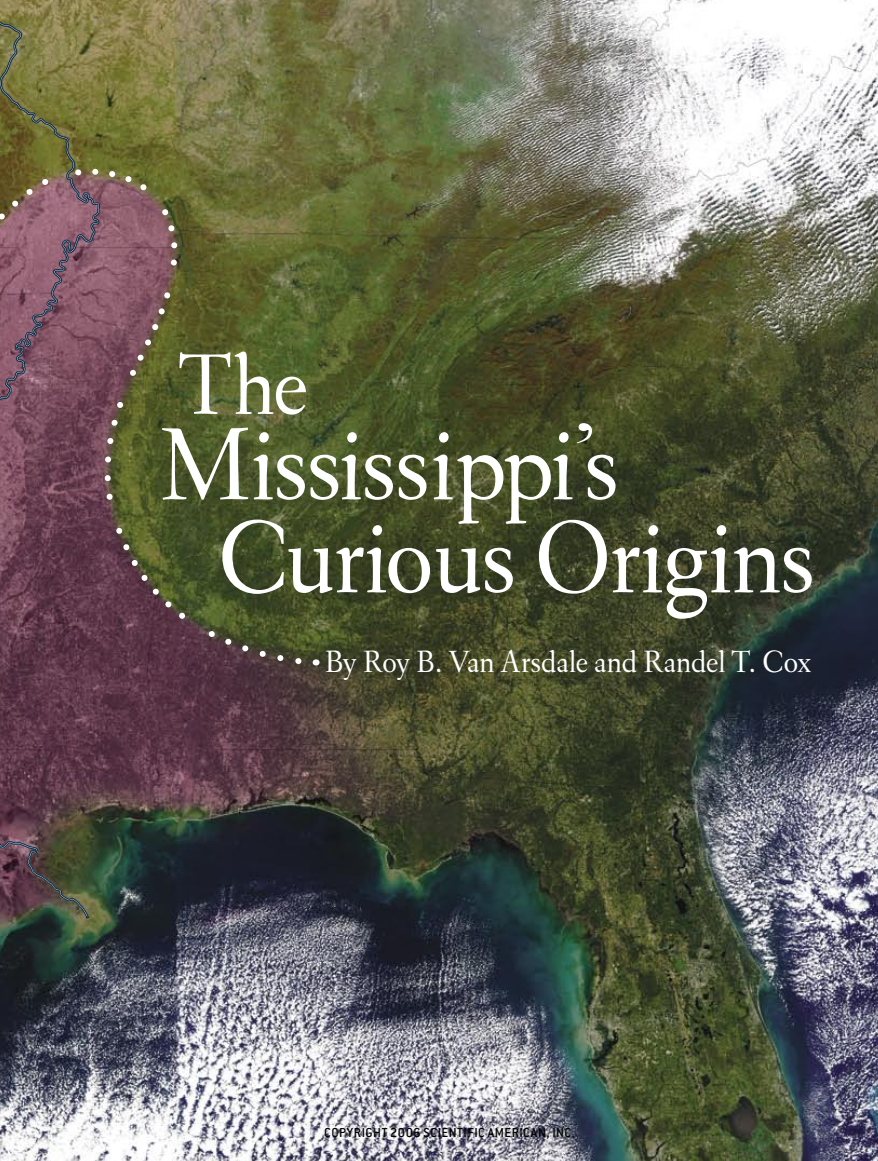
<style>
.page{position:relative;width:878px;height:1161px;background:#fff}
.page>*{position:absolute;margin:0;border:0;box-sizing:border-box;transform-origin:0 0}
.Label{font:300 105px "Eldorado Text";letter-spacing:-.025em;color:#fff}
.Label-2{font:300 88.65px "Eldorado Text";color:#fff}
.t1{font:300 31.5px "Eldorado Text";letter-spacing:-.005em;color:#fff}
.t2{font:500 14.25px "Conduit ITC";letter-spacing:.035em;color:#000}
</style>
<div class="page">
<img style="left:0;top:0;width:878px;height:1161px">
<img style="left:0;top:0;width:142px;height:1062px">
<svg style="left:0;top:484px;width:1px;height:34px"></svg>
<svg style="left:0;top:171px;width:63px;height:90px;background:#8e6766"></svg>
<svg style="left:71px;top:167px;width:107px;height:115px;background:#866464"></svg>
<svg style="left:122px;top:288px;width:53px;height:103px;background:#725e4a"></svg>
<svg style="left:102px;top:397px;width:26px;height:120px;background:#6a6046"></svg>
<svg style="left:111px;top:523px;width:86px;height:106px;background:#574e3b"></svg>
<svg style="left:204px;top:626px;width:112px;height:42px;background:#524d3a"></svg>
<p class="Label-2" style="left:178px;top:335px;width:132px">The</p>
<p class="Label" style="left:158px;top:406px;width:463px">Mississippi’s</p>
<p class="Label" style="left:218px;top:499px;width:599px">Curious Origins</p>
<p class="t1" style="left:324px;top:644px;width:488px">By Roy B. Van Arsdale and Randel T. Cox</p>
<p class="t2" style="left:324px;top:1125px;width:252px">COPYRIGHT 2006 SCIENTIFIC AMERICAN, INC.</p>
</div>
